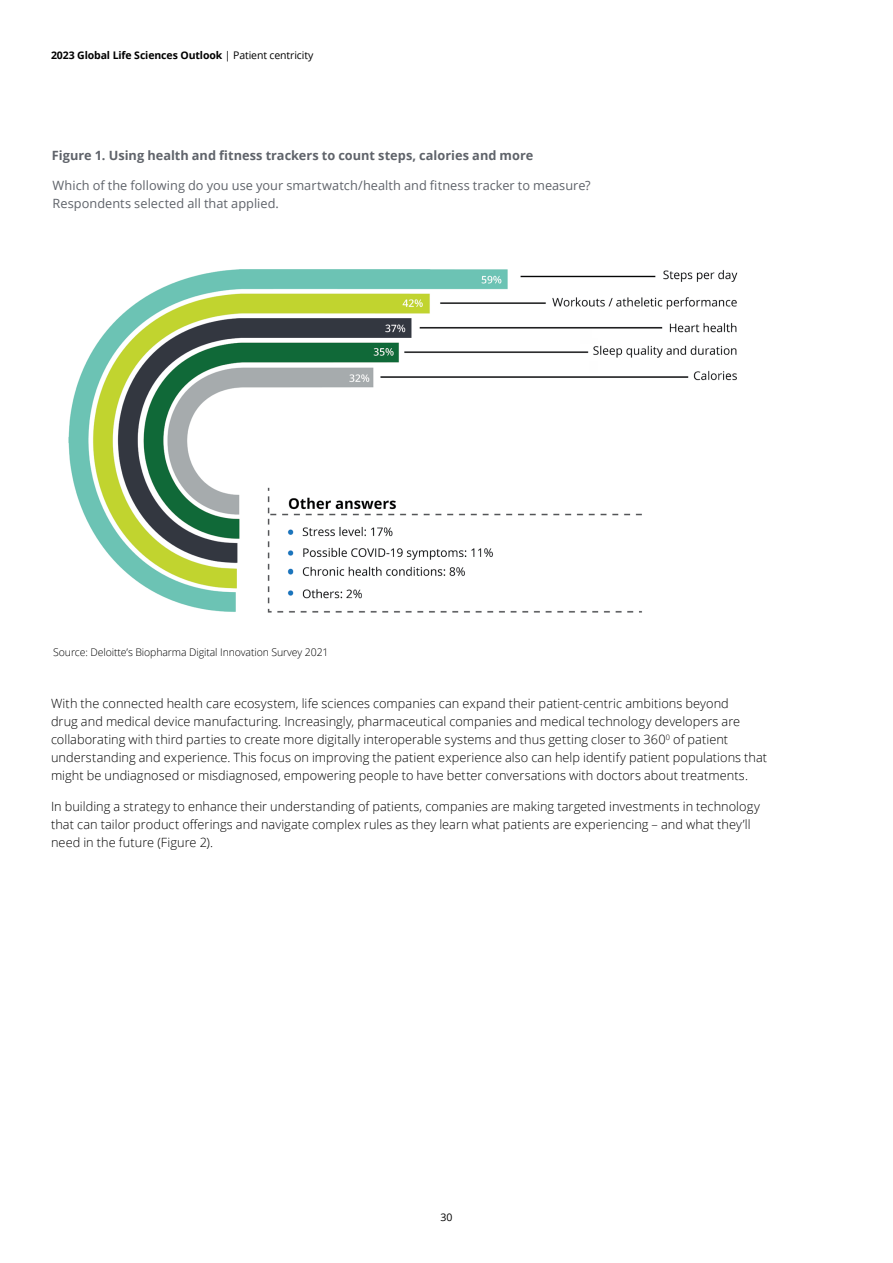
<style>
.page{position:relative;width:893px;height:1263px;background:#fff}
.page>*{position:absolute;margin:0;border:0;box-sizing:border-box;transform-origin:0 0}
.t1{font:300 12.75px/18px "Open Sans";letter-spacing:.005em;color:#000}
.t2{font:12.75px/18px "Open Sans";letter-spacing:.005em;color:#5f636a}
.t3{font:700 12.75px "Open Sans";letter-spacing:.005em;color:#5f636a}
.t4{font:300 10.5px "Open Sans";letter-spacing:-.01em;color:#000}
.t5{font:700 10.5px "Open Sans";letter-spacing:-.01em;color:#000}
.t6{font:10.5px "Open Sans";color:#000}
.s1{font-weight:400}
</style>
<div class="page">
<img style="left:68px;top:269px;width:670px;height:344px">
<p class="t5" style="left:51px;top:48px;width:264px">2023 Global Life Sciences Outlook <span class="s1">| Patient centricity</span></p>
<p class="t3" style="left:52px;top:147px;width:483px">Figure 1. Using health and fitness trackers to count steps, calories and more</p>
<p class="t2" style="left:53px;top:176px;width:540px">Which of the following do you use your smartwatch/health and fitness tracker to measure?<br>Respondents selected all that applied.</p>
<p class="t4" style="left:53px;top:645px;width:277px">Source: Deloitte’s Biopharma Digital Innovation Survey 2021</p>
<p class="t1" style="left:51px;top:694px;width:718px">With the connected health care ecosystem, life sciences companies can expand their patient-centric ambitions beyond<br>drug and medical device manufacturing. Increasingly, pharmaceutical companies and medical technology developers are collaborating with third parties to create more digitally interoperable systems and thus getting closer to 360<sup>0</sup> of patient understanding and experience. This focus on improving the patient experience also can help identify patient populations that might be undiagnosed or misdiagnosed, empowering people to have better conversations with doctors about treatments.</p>
<p class="t1" style="left:51px;top:797px;width:710px">In building a strategy to enhance their understanding of patients, companies are making targeted investments in technology that can tailor product offerings and navigate complex rules as they learn what patients are experiencing – and what they’ll need in the future (Figure 2).</p>
<p class="t6" style="left:441px;top:1210px;width:13px">30</p>
</div>
